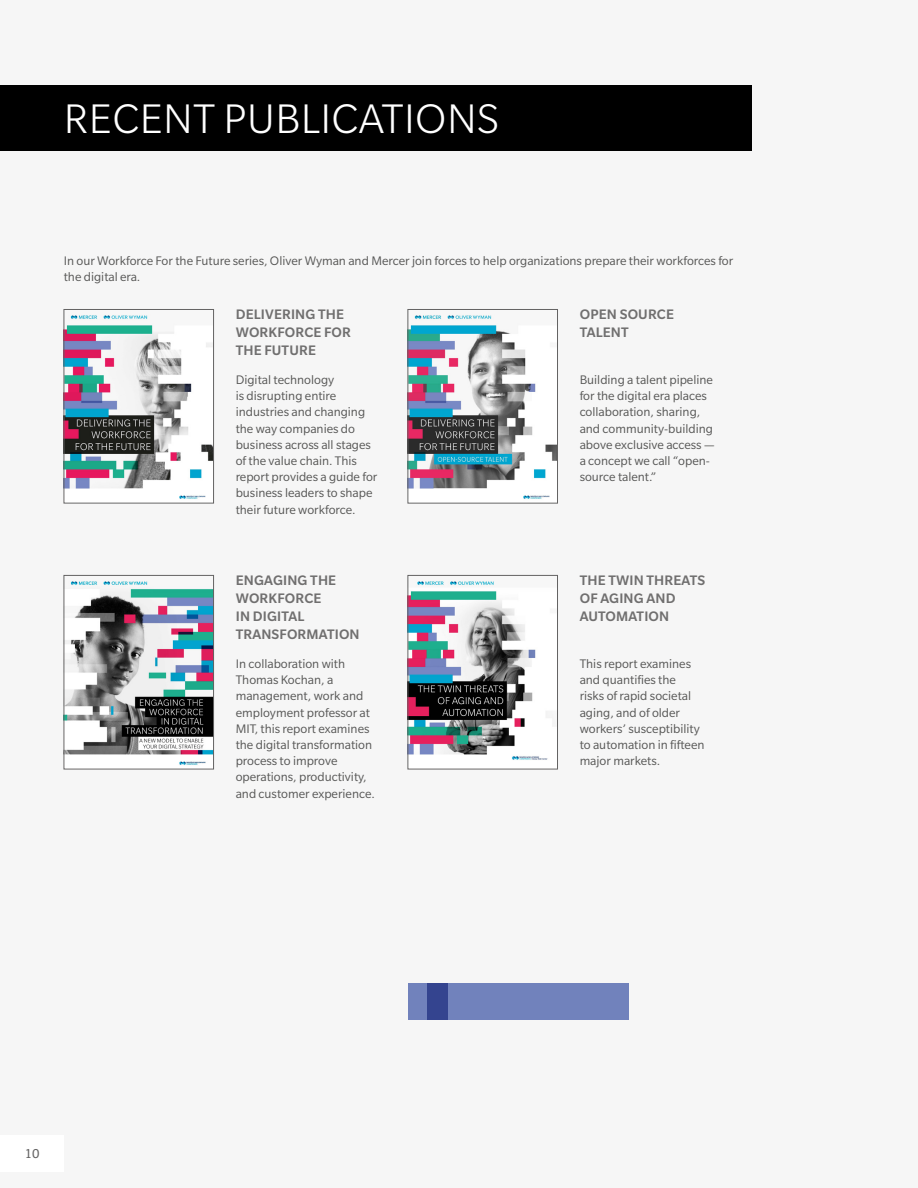
<style>
.page{position:relative;width:918px;height:1188px;background:#f6f6f6}
.page>*{position:absolute;margin:0;border:0;box-sizing:border-box;transform-origin:0 0}
.Header_1{font:300 45px "Slate Pro";letter-spacing:.01em;color:#fff}
.t1{font:500 15px/18px "Slate Pro";letter-spacing:.01em;color:#706f6f}
.Body{font:13.5px/16.2px "Slate Pro";color:#575756}
.t2{font:13.5px "Capita";color:#646363}
</style>
<div class="page">
<div style="left:0;top:1135px;width:64px;height:37px;background:#fff"></div>
<img style="left:66px;top:315px;width:146px;height:184px">
<div style="left:64px;top:309px;width:150px;height:194px;border:1px solid #646363"></div>
<img style="left:410px;top:315px;width:146px;height:184px">
<div style="left:408px;top:309px;width:150px;height:194px;border:1px solid #646363"></div>
<img style="left:66px;top:581px;width:146px;height:184px">
<div style="left:64px;top:575px;width:150px;height:194px;border:1px solid #646363"></div>
<img style="left:410px;top:581px;width:138px;height:179px">
<div style="left:408px;top:575px;width:150px;height:194px;border:1px solid #646363"></div>
<div style="left:0;top:85px;width:752px;height:66px;background:#000"></div>
<div style="left:408px;top:984px;width:39px;height:36px;background:#7182bc"></div>
<svg style="left:428px;top:984px;width:201px;height:36px;background:#6a7bb7"></svg>
<p class="Header_1" style="left:64px;top:95px;width:437px">RECENT PUBLICATIONS</p>
<p class="Body" style="left:64px;top:252px;width:671px">In our Workforce For the Future series, Oliver Wyman and Mercer join forces to help organizations prepare their workforces for the digital era.</p>
<p class="t1" style="left:236px;top:305px;width:117px">DELIVERING THE<br>WORKFORCE FOR<br>THE FUTURE</p>
<p class="Body" style="left:236px;top:372px;width:143px">Digital technology<br>is disrupting entire industries and changing the way companies do business across all stages of the value chain. This report provides a guide for business leaders to shape their future workforce.</p>
<p class="t1" style="left:236px;top:571px;width:125px">ENGAGING THE<br>WORKFORCE<br>IN DIGITAL<br>TRANSFORMATION</p>
<p class="Body" style="left:236px;top:656px;width:141px">In collaboration with<br>Thomas Kochan, a management, work and employment professor at<br>MIT, this report examines the digital transformation process to improve operations, productivity, and customer experience.</p>
<p class="t1" style="left:580px;top:305px;width:96px">OPEN SOURCE<br>TALENT</p>
<p class="Body" style="left:580px;top:372px;width:136px">Building a talent pipeline for the digital era places collaboration, sharing, and community-building above exclusive access — a concept we call “open&shy;source talent.”</p>
<p class="t1" style="left:580px;top:571px;width:127px">THE TWIN THREATS<br>OF AGING AND<br>AUTOMATION</p>
<p class="Body" style="left:580px;top:656px;width:126px">This report examines and quantifies the<br>risks of rapid societal aging, and of older workers’ susceptibility to automation in fifteen major markets.</p>
<p class="t2" style="left:25px;top:1145px;width:16px">10</p>
</div>
